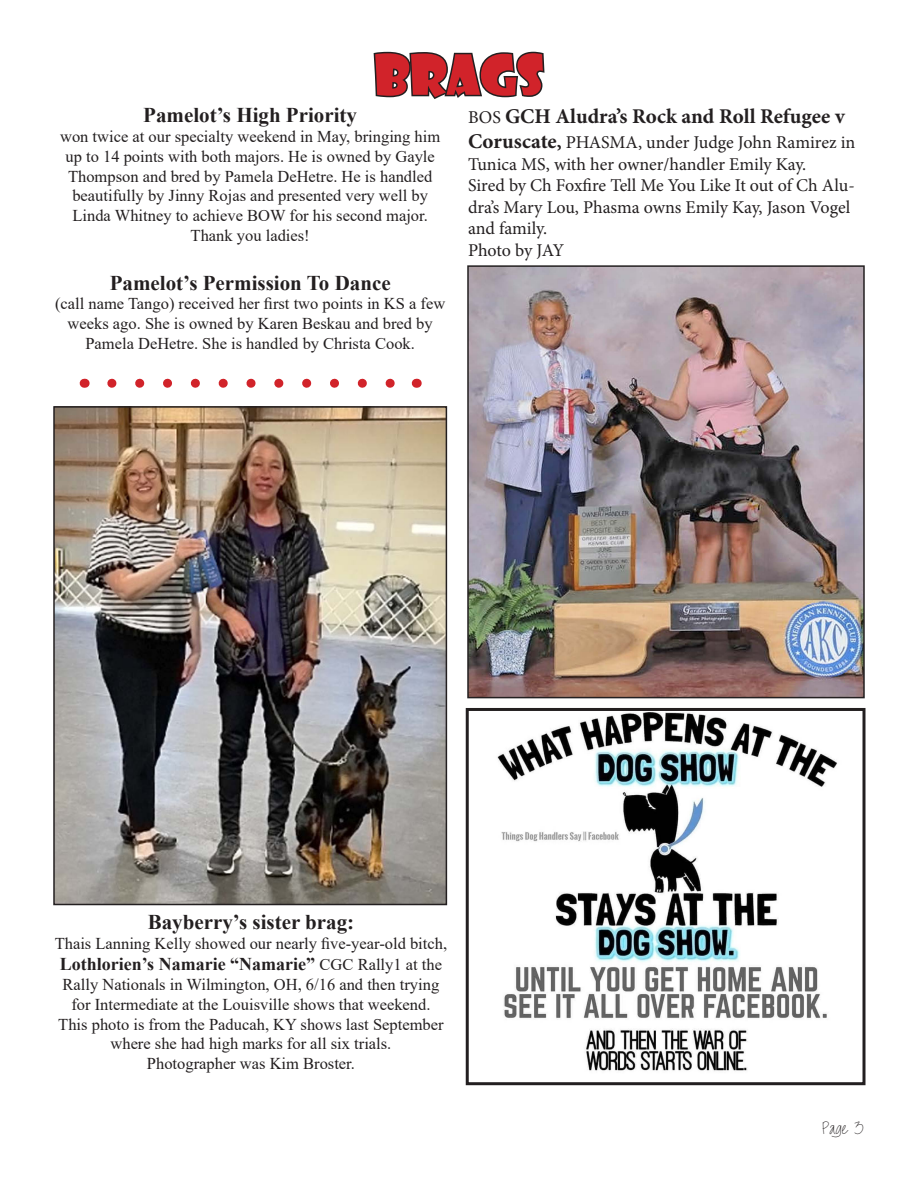
<style>
.page{position:relative;width:918px;height:1188px;background:#fff}
.page>*{position:absolute;margin:0;border:0;box-sizing:border-box;transform-origin:0 0}
.t1{font:54px "Showcard Gothic";color:#d1232a}
.t2{font:700 21px "Times New Roman";color:#231f20}
.t3{font:700 21px "Minion Pro";color:#231f20}
.t4{font:18px/21.6px "Minion Pro";letter-spacing:-.005em;color:#231f20}
.t5{font:700 18px "Times New Roman";color:#231f20}
.t6{font:18px "Live Laugh Love";color:#231f20}
.t7{font:16.5px/19.8px "Times New Roman";color:#231f20;text-align:center}
.s1{font-weight:400;font-size:18px}
.s2{font-weight:700;font-size:21px}
.s3{font-weight:700;font-size:19.5px}
.s4{font-weight:400;font-size:16.5px}
</style>
<div class="page">
<svg style="left:373px;top:51px;width:172px;height:48px"></svg>
<svg style="left:112px;top:379px;width:283px;height:9px"></svg>
<img style="left:470px;top:268px;width:392px;height:427px">
<div style="left:467px;top:265px;width:398px;height:433px;border:2px solid #231f20"></div>
<img style="left:56px;top:409px;width:388px;height:493px">
<div style="left:53px;top:406px;width:394px;height:499px;border:2px solid #231f20"></div>
<img style="left:497px;top:712px;width:341px;height:359px">
<div style="left:466px;top:708px;width:400px;height:377px;border:3px solid #231f20"></div>
<p class="t1" style="left:374px;top:39px;width:171px">BRAGS</p>
<p class="t2" style="left:143px;top:100px;width:215px">Pamelot’s High Priority</p>
<p class="t7" style="left:60px;top:126px;width:382px">won twice at our specialty weekend in May, bringing him up to 14 points with both majors. He is owned by Gayle Thompson and bred by Pamela DeHetre. He is handled beautifully by Jinny Rojas and presented very well by Linda Whitney to achieve BOW for his second major.<br>Thank you ladies!</p>
<p class="t2" style="left:110px;top:267px;width:282px">Pamelot’s Permission To Dance</p>
<p class="t7" style="left:55px;top:293px;width:392px">(call name Tango) received her first two points in KS a few weeks ago. She is owned by Karen Beskau and bred by<br>Pamela DeHetre. She is handled by Christa Cook.</p>
<p class="t3" style="left:468px;top:101px;width:378px"><span class="s1">BOS</span> GCH Aludra’s Rock and Roll Refugee v</p>
<p class="t4" style="left:468px;top:132px;width:389px"><span class="s2">Coruscate</span><span class="s3">,</span> PHASMA, under Judge John Ramirez in<br>Tunica MS, with her owner/handler Emily Kay.</p>
<p class="t4" style="left:468px;top:175px;width:388px">Sired by Ch Foxfire Tell Me You Like It out of Ch Alu&shy;dra’s Mary Lou, Phasma owns Emily Kay, Jason Vogel and family.</p>
<p class="t4" style="left:468px;top:240px;width:98px">Photo by JAY</p>
<p class="t2" style="left:148px;top:907px;width:208px">Bayberry’s sister brag:</p>
<p class="t7" style="left:55px;top:933px;width:394px">Thais Lanning Kelly showed our nearly five-year-old bitch,</p>
<p class="t5" style="left:60px;top:951px;width:384px">Lothlorien’s Namarie “Namarie” <span class="s4">CGC Rally1 at the</span></p>
<p class="t7" style="left:63px;top:974px;width:378px">Rally Nationals in Wilmington, OH, 6/16 and then trying for Intermediate at the Louisville shows that weekend.</p>
<p class="t7" style="left:58px;top:1014px;width:387px">This photo is from the Paducah, KY shows last September where she had high marks for all six trials.</p>
<p class="t7" style="left:147px;top:1053px;width:210px">Photographer was Kim Broster.</p>
<p class="t6" style="left:823px;top:1119px;width:42px">Page 3</p>
</div>
